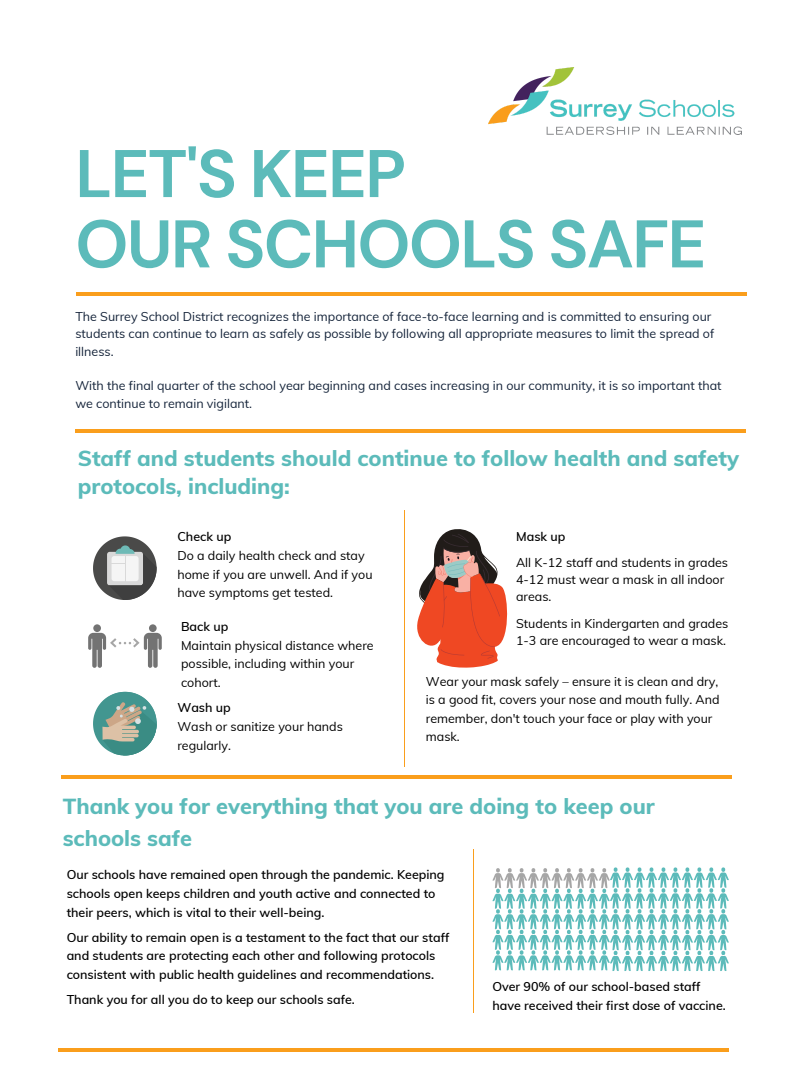
<style>
.page{position:relative;width:810px;height:1080px;background:#fff}
.page>*{position:absolute;margin:0;border:0;box-sizing:border-box;transform-origin:0 0}
.t1{font:700 67.19px "DM Sans";letter-spacing:-.025em;color:#5cbbba}
.t2{font:800 21.75px/28.1px "Muli";color:#5cbbba}
.t3{font:600 12.5px/18.6px "Muli";color:#000}
.t4{font:12.5px/18.8px "Muli";color:#000}
.t5{font:12.5px/17.4px "Muli";color:#15243a}
</style>
<div class="page">
<img style="left:488px;top:67px;width:253px;height:67px">
<hr style="left:75px;top:429px;width:671px;height:4px;background:#fa9e1c">
<div style="left:93px;top:624px;width:8px;height:8px;background:#737373;border-radius:50%"></div>
<div style="left:149px;top:624px;width:8px;height:8px;background:#737373;border-radius:50%"></div>
<svg style="left:88px;top:633px;width:74px;height:35px"></svg>
<svg style="left:93px;top:536px;width:64px;height:64px"></svg>
<svg style="left:93px;top:692px;width:64px;height:63px"></svg>
<svg style="left:417px;top:529px;width:90px;height:139px"></svg>
<hr style="left:77px;top:292px;width:670px;height:3px;background:#fa9e1c">
<hr style="left:405px;top:510px;width:1px;height:257px;background:#fa9e1c">
<hr style="left:61px;top:775px;width:671px;height:4px;background:#fa9e1c">
<hr style="left:473px;top:850px;width:1px;height:163px;background:#fa9e1c">
<svg style="left:493px;top:867px;width:236px;height:104px"></svg>
<hr style="left:58px;top:1048px;width:671px;height:3px;background:#fa9e1c">
<p class="t1" style="left:75px;top:130px;width:332px">LET'S KEEP</p>
<p class="t1" style="left:75px;top:201px;width:633px">OUR SCHOOLS SAFE</p>
<p class="t5" style="left:75px;top:308px;width:640px">The Surrey School District recognizes the importance of face-to-face learning and is committed to ensuring our students can continue to learn as safely as possible by following all appropriate measures to limit the spread of illness.</p>
<p class="t5" style="left:75px;top:377px;width:648px">With the final quarter of the school year beginning and cases increasing in our community, it is so important that we continue to remain vigilant.</p>
<p class="t2" style="left:78px;top:444px;width:663px">Staff and students should continue to follow health and safety protocols, including:</p>
<p class="t3" style="left:516px;top:527px;width:51px">Mask up</p>
<p class="t4" style="left:516px;top:553px;width:214px;line-height:17.4px">All K-12 staff and students in grades<br>4-12 must wear a mask in all indoor areas.</p>
<p class="t4" style="left:516px;top:615px;width:214px;line-height:17.4px">Students in Kindergarten and grades<br>1-3 are encouraged to wear a mask.</p>
<p class="t3" style="left:177px;top:527px;width:55px">Check up</p>
<p class="t4" style="left:177px;top:546px;width:197px">Do a daily health check and stay home if you are unwell. And if you have symptoms get tested.</p>
<p class="t3" style="left:181px;top:617px;width:49px">Back up</p>
<p class="t4" style="left:181px;top:636px;width:194px">Maintain physical distance where possible, including within your cohort.</p>
<p class="t4" style="left:426px;top:672px;width:295px">Wear your mask safely – ensure it is clean and dry, is a good fit, covers your nose and mouth fully. And remember, don't touch your face or play with your mask.</p>
<p class="t3" style="left:177px;top:698px;width:55px">Wash up</p>
<p class="t4" style="left:177px;top:717px;width:167px">Wash or sanitize your hands regularly.</p>
<p class="t2" style="left:63px;top:789px;width:594px;line-height:32.4px">Thank you for everything that you are doing to keep our schools safe</p>
<p class="t3" style="left:67px;top:865px;width:379px">Our schools have remained open through the pandemic. Keeping schools open keeps children and youth active and connected to their peers, which is vital to their well-being.</p>
<p class="t3" style="left:67px;top:928px;width:384px">Our ability to remain open is a testament to the fact that our staff and students are protecting each other and following protocols consistent with public health guidelines and recommendations.</p>
<p class="t3" style="left:67px;top:990px;width:290px">Thank you for all you do to keep our schools safe.</p>
<p class="t3" style="left:492px;top:977px;width:235px">Over 90% of our school-based staff have received their first dose of vaccine.</p>
</div>
